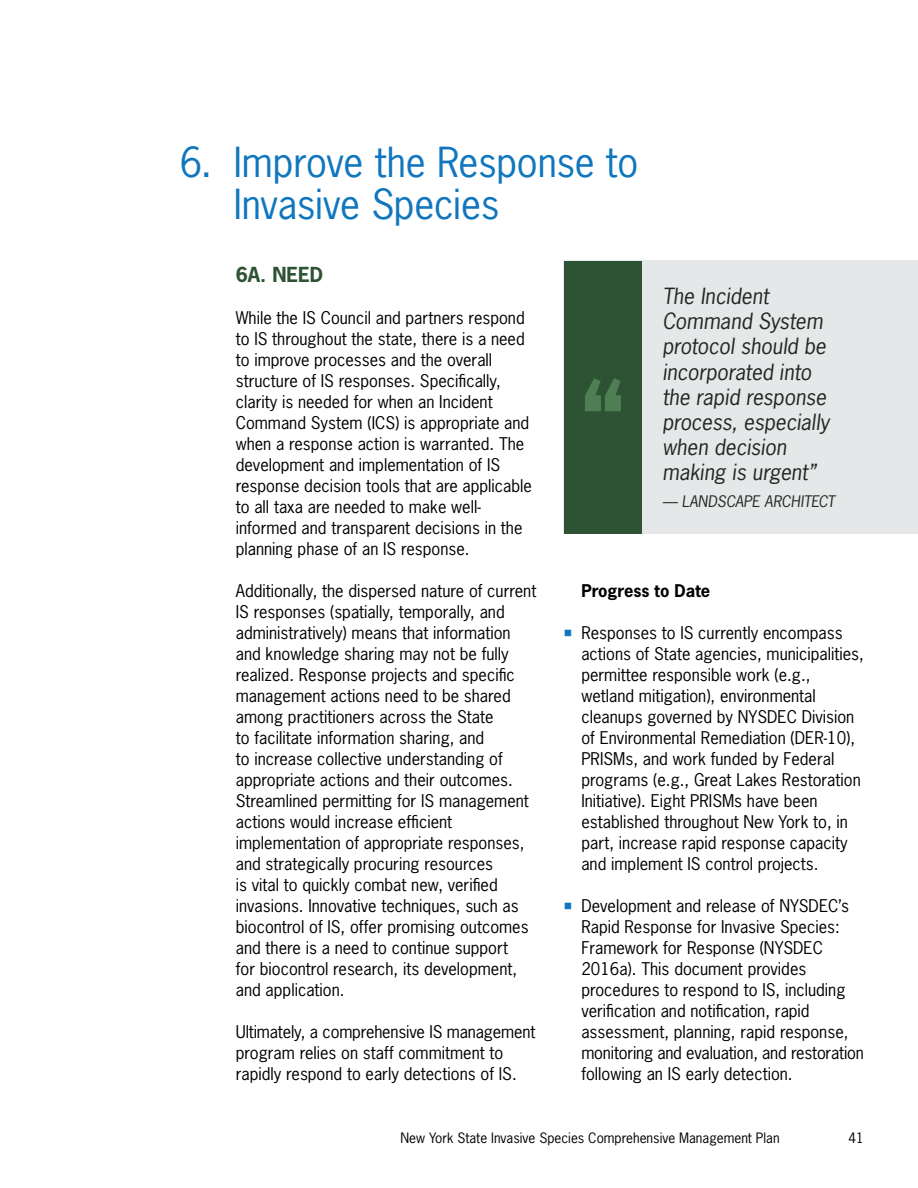
<style>
.page{position:relative;width:918px;height:1188px;background:#fff}
.page>*{position:absolute;margin:0;border:0;box-sizing:border-box;transform-origin:0 0}
.t1{font:700 108px "News Gothic Std";color:#4f7e54}
.t2{font:39px "News Gothic Std";letter-spacing:-.005em;color:#1076be}
.t3{font:italic 21px/25.2px "News Gothic Std";color:#212721}
.t4{font:700 19.5px "News Gothic Std";color:#2e5334}
.t5{font:16.5px/21px "News Gothic Std";color:#000}
.t6{font:700 16.5px "News Gothic Std";color:#000}
.t7{font:italic 15px "News Gothic Std";color:#212721}
.t8{font:13.5px "News Gothic Std";color:#000}
</style>
<div class="page">
<div style="left:563px;top:261px;width:355px;height:273px;background:#e6e7e8"></div>
<div style="left:564px;top:261px;width:78px;height:273px;background:#2e5334"></div>
<p class="t2" style="left:180px;top:137px;width:460px">6. Improve the Response to</p>
<p class="t2" style="left:234px;top:179px;width:267px">Invasive Species</p>
<p class="t4" style="left:236px;top:262px;width:89px">6A. NEED</p>
<p class="t5" style="left:236px;top:307px;width:298px">While the IS Council and partners respond to IS throughout the state, there is a need to improve processes and the overall structure of IS responses. Specifcally, clarity is needed for when an Incident Command System (ICS) is appropriate and when a response action is warranted. The development and implementation of IS response decision tools that are applicable to all taxa are needed to make well&shy;informed and transparent decisions in the planning phase of an IS response.</p>
<p class="t5" style="left:236px;top:580px;width:302px">Additionally, the dispersed nature of current IS responses (spatially, temporally, and administratively) means that information and knowledge sharing may not be fully realized. Response projects and specifc management actions need to be shared among practitioners across the State<br>to facilitate information sharing, and<br>to increase collective understanding of appropriate actions and their outcomes.<br>Streamlined permitting for IS management actions would increase effcient implementation of appropriate responses, and strategically procuring resources<br>is vital to quickly combat new, verifed invasions. Innovative techniques, such as biocontrol of IS, offer promising outcomes and there is a need to continue support<br>for biocontrol research, its development, and application.</p>
<p class="t5" style="left:236px;top:1021px;width:301px">Ultimately, a comprehensive IS management program relies on staff commitment to rapidly respond to early detections of IS.</p>
<p class="t1" style="left:581px;top:351px;width:46px">“</p>
<p class="t3" style="left:662px;top:284px;width:168px">The Incident<br>Command System protocol should be incorporated into the rapid response process, especially</p>
<p class="t3" style="left:662px;top:435px;width:126px">when decision</p>
<p class="t3" style="left:662px;top:460px;width:155px">making is urgent”</p>
<p class="t7" style="left:662px;top:492px;width:174px">— LANDSCAPE ARCHITECT</p>
<p class="t6" style="left:581px;top:580px;width:130px">Progress to Date</p>
<p class="t5" style="left:581px;top:622px;width:284px">Responses to IS currently encompass actions of State agencies, municipalities, permittee responsible work (e.g., wetland mitigation), environmental cleanups governed by NYSDEC Division of Environmental Remediation (DER-10), PRISMs, and work funded by Federal programs (e.g., Great Lakes Restoration Initiative). Eight PRISMs have been established throughout New York to, in part, increase rapid response capacity and implement IS control projects.</p>
<p class="t5" style="left:581px;top:895px;width:284px">Development and release of NYSDEC’s Rapid Response for Invasive Species:<br>Framework for Response (NYSDEC 2016a). This document provides procedures to respond to IS, including verifcation and notifcation, rapid assessment, planning, rapid response, monitoring and evaluation, and restoration following an IS early detection.</p>
<p class="t8" style="left:400px;top:1129px;width:381px">New York State Invasive Species Comprehensive Management Plan</p>
<p class="t8" style="left:848px;top:1129px;width:17px">41</p>
</div>
